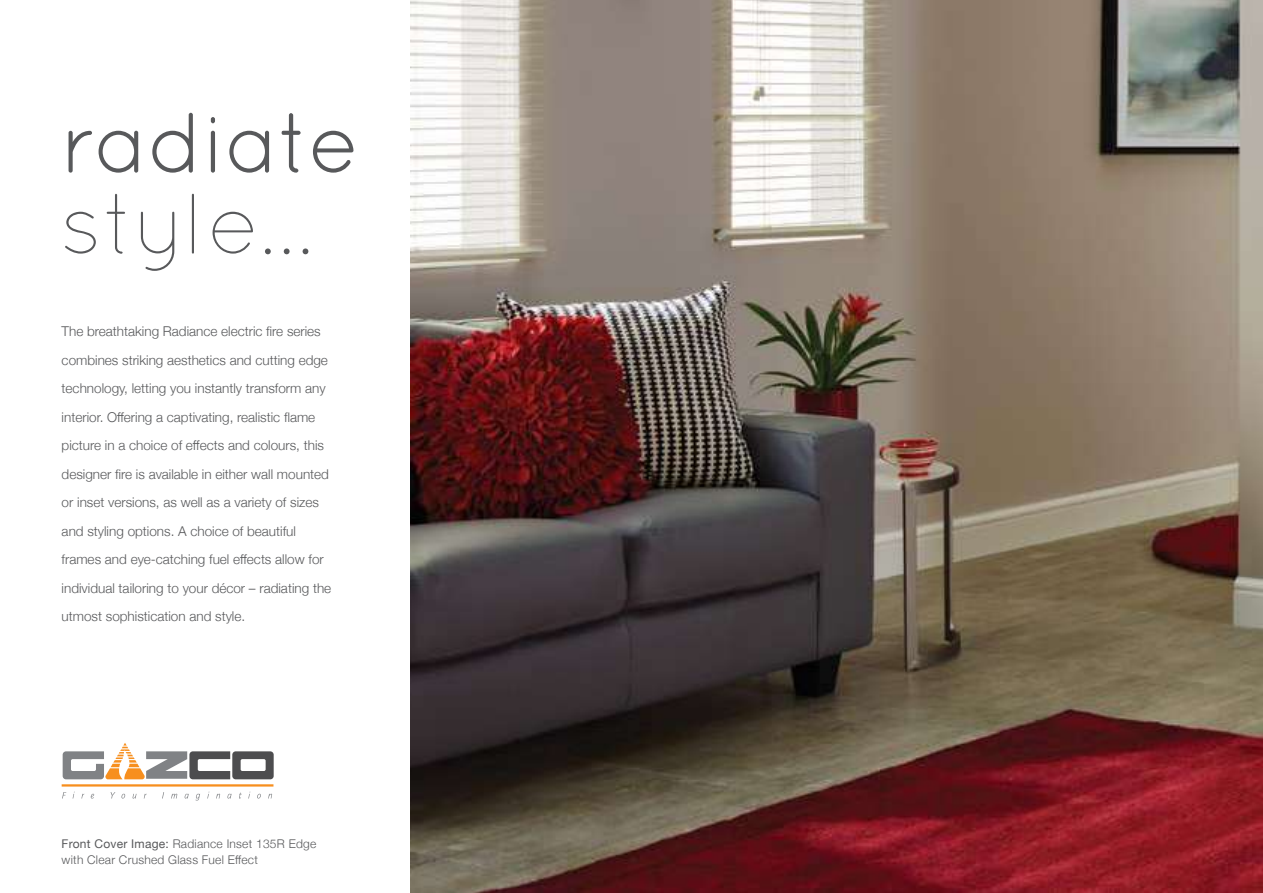
<style>
.page{position:relative;width:1263px;height:893px;background:#fff}
.page>*{position:absolute;margin:0;border:0;box-sizing:border-box;transform-origin:0 0}
.t1{font:300 85.5px "Quicksand";color:#58595b}
.t2{font:85.5px "Quicksand";letter-spacing:-.01em;color:#58595b}
.t3{font:300 13.5px/28.5px "Helvetica Neue";color:#58595b}
.t4{font:300 12px/16.5px "Helvetica Neue";letter-spacing:.02em;color:#58595b}
.s1{font-weight:400}
</style>
<div class="page">
<img style="left:410px;top:0;width:853px;height:893px">
<hr style="left:62px;top:784px;width:211px;height:3px;background:#f78f1e">
<svg style="left:62px;top:792px;width:4px;height:6px"></svg>
<svg style="left:110px;top:792px;width:15px;height:6px"></svg>
<svg style="left:171px;top:794px;width:6px;height:4px"></svg>
<svg style="left:185px;top:794px;width:4px;height:4px"></svg>
<svg style="left:195px;top:794px;width:5px;height:6px"></svg>
<svg style="left:216px;top:794px;width:4px;height:4px"></svg>
<svg style="left:227px;top:794px;width:5px;height:4px"></svg>
<svg style="left:257px;top:794px;width:4px;height:4px"></svg>
<svg style="left:268px;top:794px;width:4px;height:4px"></svg>
<svg style="left:63px;top:743px;width:211px;height:36px"></svg>
<h1 class="t2" style="left:61px;top:94px;width:301px">radiate</h1>
<h1 class="t1" style="left:61px;top:175px;width:256px">style...</h1>
<p class="t3" style="left:62px;top:316px;width:271px">The breathtaking Radiance electric fire series combines striking aesthetics and cutting edge technology, letting you instantly transform any interior. Offering a captivating, realistic flame picture in a choice of effects and colours, this designer fire is available in either wall mounted or inset versions, as well as a variety of sizes and styling options. A choice of beautiful frames and eye-catching fuel effects allow for individual tailoring to your décor – radiating the utmost sophistication and style.</p>
<p class="t4" style="left:62px;top:834px;width:256px"><span class="s1">Front Cover Image:</span> Radiance Inset 135R Edge with Clear Crushed Glass Fuel Effect</p>
</div>
